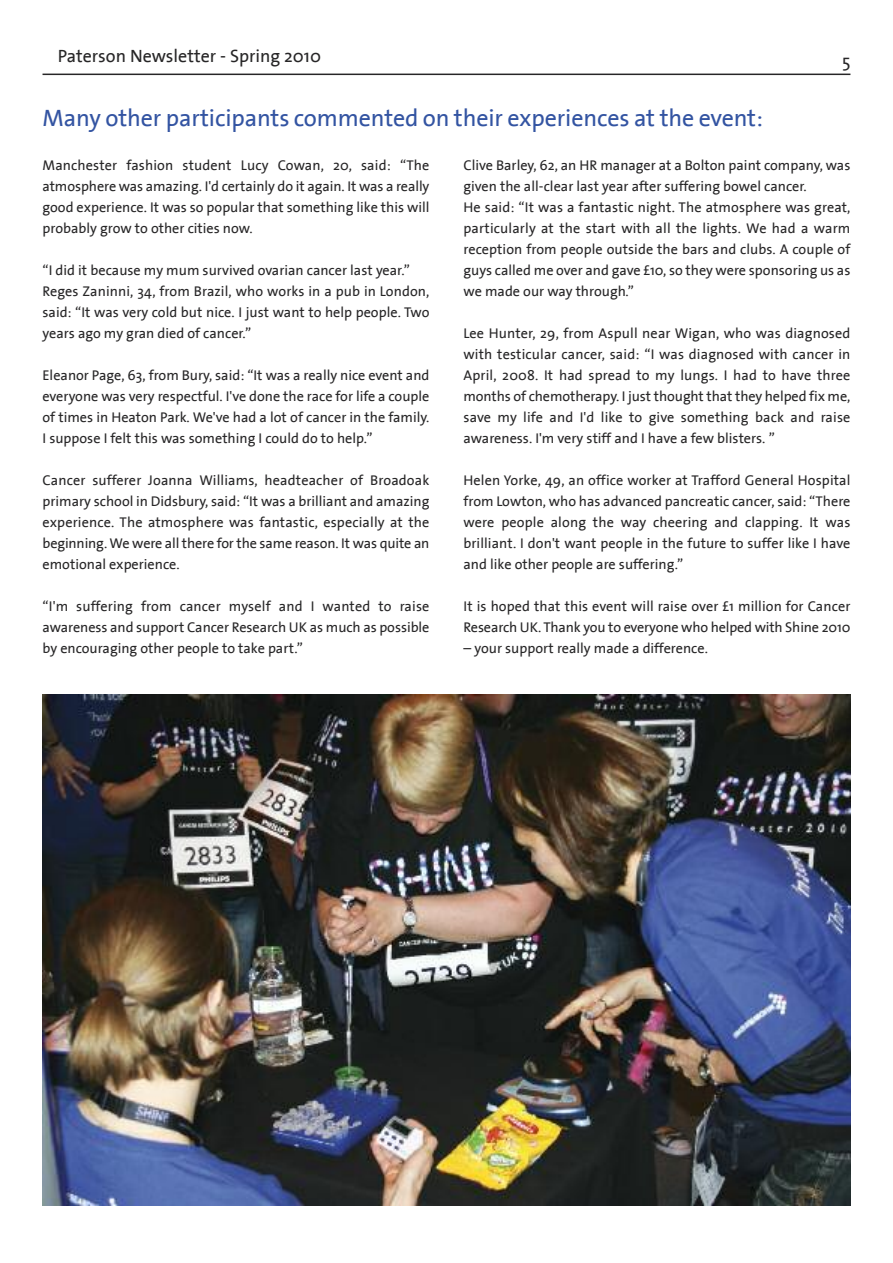
<style>
.page{position:relative;width:893px;height:1263px;background:#fff}
.page>*{position:absolute;margin:0;border:0;box-sizing:border-box;transform-origin:0 0}
.t1{font:24px "The Sans Plain";letter-spacing:-.005em;color:#3354a2}
.t2{font:18px "The Sans Plain";color:#272627}
.t3{font:14.25px/21px "The Sans Plain";color:#272627;text-align:justify}
</style>
<div class="page">
<hr style="left:43px;top:74px;width:807px;height:1px;background:#272627">
<img style="left:43px;top:694px;width:807px;height:511px">
<p class="t2" style="left:58px;top:49px;width:265px">Paterson Newsletter - Spring 2010</p>
<p class="t2" style="left:842px;top:54px;width:10px">5</p>
<h1 class="t1" style="left:43px;top:108px;width:722px">Many other participants commented on their experiences at the event:</h1>
<p class="t3" style="left:43px;top:156px;width:388px">Manchester fashion student Lucy Cowan, 20, said: “The atmosphere was amazing. I'd certainly do it again. It was a really good experience. It was so popular that something like this will probably grow to other cities now.</p>
<p class="t3" style="left:43px;top:261px;width:388px;text-align:left">“I did it because my mum survived ovarian cancer last year.” Reges Zaninni, 34, from Brazil, who works in a pub in London, said: “It was very cold but nice. I just want to help people. Two years ago my gran died of cancer.”</p>
<p class="t3" style="left:43px;top:366px;width:388px">Eleanor Page, 63, from Bury, said: “It was a really nice event and everyone was very respectful. I've done the race for life a couple of times in Heaton Park. We've had a lot of cancer in the family.<br>I suppose I felt this was something I could do to help.”</p>
<p class="t3" style="left:43px;top:471px;width:388px">Cancer sufferer Joanna Williams, headteacher of Broadoak primary school in Didsbury, said: “It was a brilliant and amazing experience. The atmosphere was fantastic, especially at the beginning. We were all there for the same reason. It was quite an emotional experience.</p>
<p class="t3" style="left:43px;top:597px;width:388px">“I'm suffering from cancer myself and I wanted to raise awareness and support Cancer Research UK as much as possible by encouraging other people to take part.”</p>
<p class="t3" style="left:463px;top:156px;width:388px;text-align:left">Clive Barley, 62, an HR manager at a Bolton paint company, was given the all-clear last year after suffering bowel cancer.<br>He said: “It was a fantastic night. The atmosphere was great, particularly at the start with all the lights. We had a warm reception from people outside the bars and clubs. A couple of guys called me over and gave £10, so they were sponsoring us as we made our way through.”</p>
<p class="t3" style="left:463px;top:324px;width:388px">Lee Hunter, 29, from Aspull near Wigan, who was diagnosed with testicular cancer, said: “I was diagnosed with cancer in April, 2008. It had spread to my lungs. I had to have three months of chemotherapy. I just thought that they helped fix me, save my life and I'd like to give something back and raise awareness. I'm very stiff and I have a few blisters. ”</p>
<p class="t3" style="left:463px;top:471px;width:388px">Helen Yorke, 49, an office worker at Trafford General Hospital from Lowton, who has advanced pancreatic cancer, said: “There were people along the way cheering and clapping. It was brilliant. I don't want people in the future to suffer like I have and like other people are suffering.”</p>
<p class="t3" style="left:463px;top:597px;width:388px">It is hoped that this event will raise over £1 million for Cancer<br>Research UK. Thank you to everyone who helped with Shine 2010</p>
<p class="t3" style="left:463px;top:639px;width:246px">– your support really made a difference.</p>
</div>
